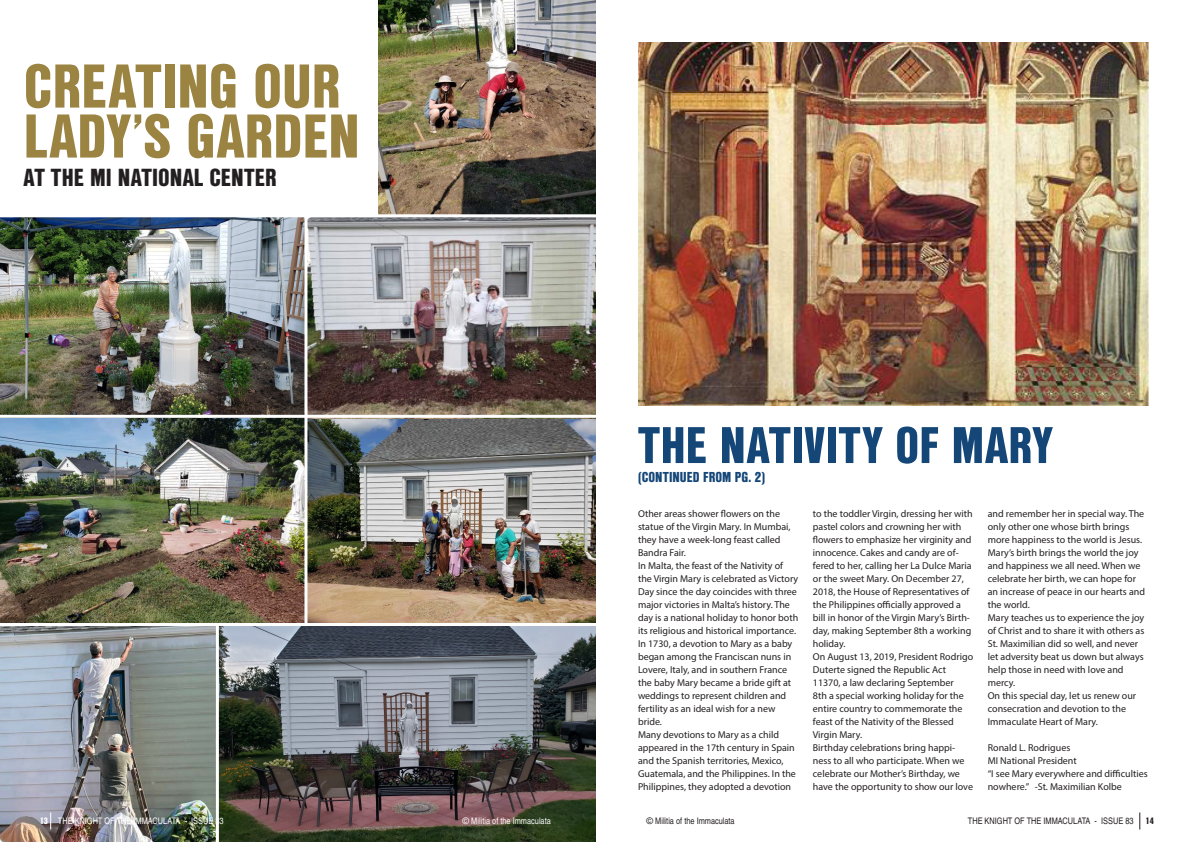
<style>
.page{position:relative;width:1191px;height:842px;background:#fff}
.page>*{position:absolute;margin:0;border:0;box-sizing:border-box;transform-origin:0 0}
.BLACK_TITLE_CAPS{font:900 60px/50px "Nimbus San Con L";color:#9b8341}
.WHITE_TITLE_CAPS{font:900 50px "Nimbus San Con L";letter-spacing:.01em;color:#144678}
.BLACK_TITLE_CAPS-2{font:900 24px "Nimbus San Con L";color:#231f20}
.BLACK_TITLE_CAPS-3{font:900 14px "Nimbus San Con L";color:#144678}
.Body{font:10px/13px "Myriad Pro";color:#231f20}
.t1{font:9px "Nimbus San Con L";color:#fff}
.t2{font:9px "Nimbus San Con L";color:#231f20}
.Right_page_number{font:900 9px "Nimbus San Con L";color:#231f20}
.Right_page_number-2{font:900 9px "Nimbus San Con L";color:#fff}
</style>
<div class="page">
<img style="left:0;top:418px;width:595px;height:424px">
<img style="left:0;top:217px;width:595px;height:198px">
<img style="left:378px;top:0;width:217px;height:214px">
<hr style="left:0;top:623px;width:607px;height:3px;background:#fff">
<hr style="left:304px;top:213px;width:3px;height:411px;background:#fff">
<hr style="left:216px;top:626px;width:3px;height:216px;background:#fff">
<svg style="left:1139px;top:812px;width:1px;height:17px"></svg>
<svg style="left:50px;top:812px;width:1px;height:17px"></svg>
<img style="left:638px;top:43px;width:510px;height:362px">
<p class="BLACK_TITLE_CAPS" style="left:24px;top:59px;width:337px">CREATING OUR<br>LADY’S GARDEN</p>
<p class="BLACK_TITLE_CAPS-2" style="left:24px;top:160px;width:255px">AT THE MI NATIONAL CENTER</p>
<p class="WHITE_TITLE_CAPS" style="left:638px;top:407px;width:416px">THE NATIVITY OF MARY</p>
<p class="BLACK_TITLE_CAPS-3" style="left:638px;top:467px;width:129px">(CONTINUED FROM PG. 2)</p>
<p class="Body" style="left:638px;top:507px;width:154px">Other areas shower flowers on the statue of the Virgin Mary. In Mumbai, they have a week-long feast called<br>Bandra Fair.</p>
<p class="Body" style="left:638px;top:559px;width:162px">In Malta, the feast of the Nativity of the Virgin Mary is celebrated as Victory Day since the day coincides with three major victories in Malta’s history. The day is a national holiday to honor both its religious and historical importance.</p>
<p class="Body" style="left:638px;top:637px;width:156px">In 1730, a devotion to Mary as a baby began among the Franciscan nuns in<br>Lovere, Italy, and in southern France the baby Mary became a bride gift at weddings to represent children and fertility as an ideal wish for a new bride.</p>
<p class="Body" style="left:638px;top:728px;width:159px">Many devotions to Mary as a child appeared in the 17th century in Spain and the Spanish territories, Mexico, Guatemala, and the Philippines. In the Philippines, they adopted a devotion</p>
<p class="Body" style="left:813px;top:507px;width:161px">to the toddler Virgin, dressing her with pastel colors and crowning her with flowers to emphasize her virginity and innocence. Cakes and candy are of&shy;fered to her, calling her La Dulce Maria or the sweet Mary. On December 27, 2018, the House of Representatives of the Philippines officially approved a bill in honor of the Virgin Mary’s Birth&shy;day, making September 8th a working holiday.</p>
<p class="Body" style="left:813px;top:650px;width:162px">On August 13, 2019, President Rodrigo<br>Duterte signed the Republic Act<br>11370, a law declaring September<br>8th a special working holiday for the entire country to commemorate the feast of the Nativity of the Blessed<br>Virgin Mary.</p>
<p class="Body" style="left:813px;top:741px;width:162px">Birthday celebrations bring happi&shy;ness to all who participate. When we celebrate our Mother’s Birthday, we have the opportunity to show our love</p>
<p class="Body" style="left:987px;top:507px;width:159px">and remember her in special way. The only other one whose birth brings more happiness to the world is Jesus.<br>Mary’s birth brings the world the joy and happiness we all need. When we celebrate her birth, we can hope for an increase of peace in our hearts and the world.</p>
<p class="Body" style="left:987px;top:611px;width:158px">Mary teaches us to experience the joy of Christ and to share it with others as<br>St. Maximilian did so well, and never let adversity beat us down but always help those in need with love and mercy.</p>
<p class="Body" style="left:987px;top:689px;width:150px">On this special day, let us renew our consecration and devotion to the<br>Immaculate Heart of Mary.</p>
<p class="Body" style="left:987px;top:741px;width:84px">Ronald L. Rodrigues</p>
<p class="Body" style="left:987px;top:754px;width:91px">MI National President</p>
<p class="Body" style="left:987px;top:767px;width:161px">“I see Mary everywhere and difficulties nowhere.” -St. Maximilian Kolbe</p>
<p class="Right_page_number-2" style="left:40px;top:814px;width:10px">13</p>
<p class="t1" style="left:58px;top:814px;width:167px">THE KNIGHT OF THE IMMACULATA - ISSUE 83</p>
<p class="t1" style="left:462px;top:814px;width:90px">© Militia of the Immaculata</p>
<p class="t2" style="left:646px;top:814px;width:90px">© Militia of the Immaculata</p>
<p class="t2" style="left:968px;top:814px;width:167px">THE KNIGHT OF THE IMMACULATA - ISSUE 83</p>
<p class="Right_page_number" style="left:1145px;top:814px;width:10px">14</p>
</div>
